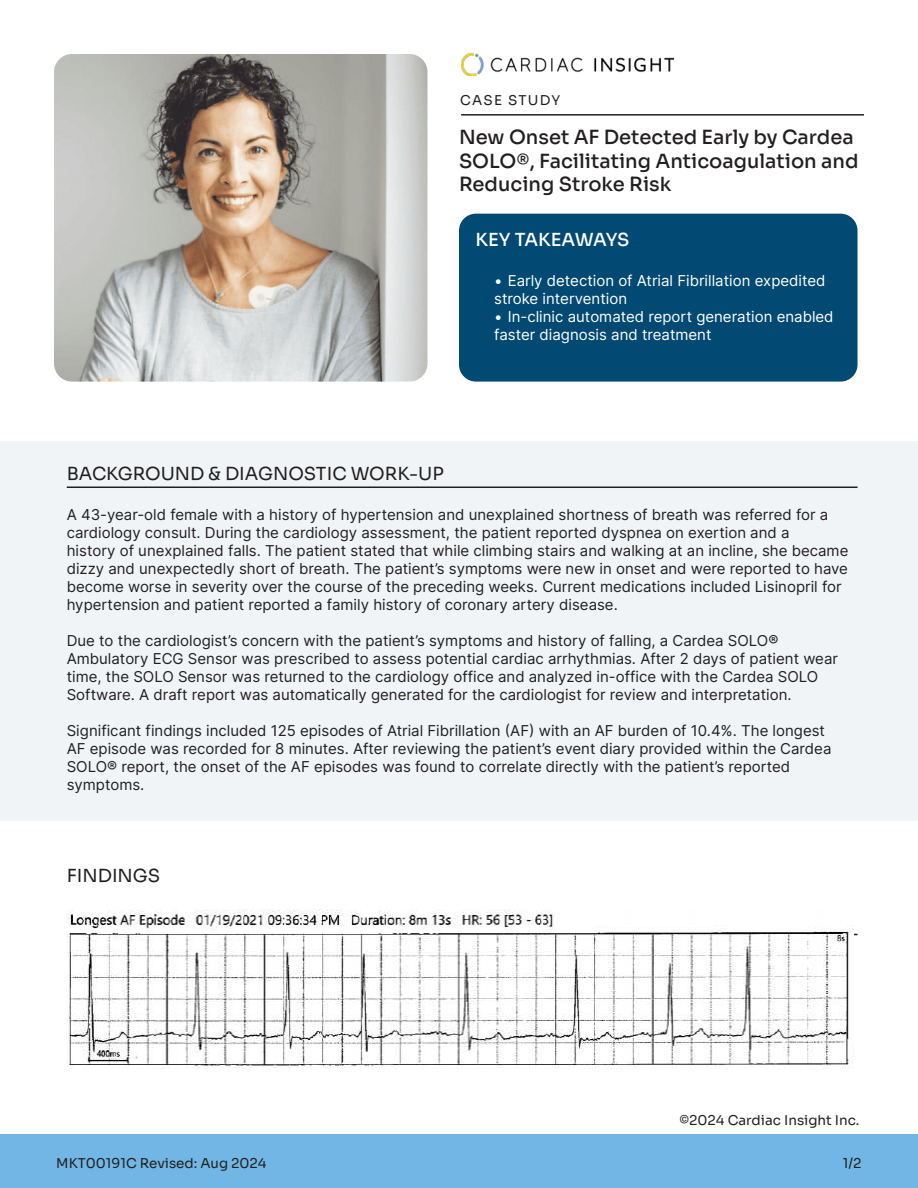
<style>
.page{position:relative;width:918px;height:1188px;background:#fff}
.page>*{position:absolute;margin:0;border:0;box-sizing:border-box;transform-origin:0 0}
.t1{font:500 19.5px/23.4px "Sora";color:#221f1f}
.t2{font:18px "Sora";color:#221f1f}
.t3{font:500 18px "Sora";letter-spacing:-.01em;color:#fff}
.t4{font:15px/18px "Inter";color:#221f1f}
.t5{font:15px/18px "Inter";color:#fff}
.t6{font:13.5px "Sora";color:#221f1f}
.t7{font:13.5px "Sora";letter-spacing:.095em;color:#221f1f}
</style>
<div class="page">
<div style="left:0;top:441px;width:918px;height:380px;background:#f1f4f6"></div>
<div style="left:460px;top:214px;width:397px;height:167px;background:#024a73;border-radius:16px"></div>
<div style="left:459px;top:214px;width:399px;height:168px;border:2px solid #004a73;border-radius:16px"></div>
<img style="left:461px;top:54px;width:213px;height:21px">
<hr style="left:67px;top:487px;width:791px;height:1px;background:#221f1f">
<hr style="left:461px;top:114px;width:403px;height:2px;background:#221f1f">
<hr style="left:67px;top:934px;width:791px;height:1px;background:#221f1f">
<img style="left:67px;top:910px;width:787px;height:159px">
<div style="left:0;top:1134px;width:918px;height:54px;background:#71b6e4"></div>
<img style="left:54px;top:54px;width:374px;height:328px">
<p class="t7" style="left:460px;top:94px;width:102px">CASE STUDY</p>
<h1 class="t1" style="left:459px;top:127px;width:401px">New Onset AF Detected Early by Cardea<br>SOLO®, Facilitating Anticoagulation and<br>Reducing Stroke Risk</h1>
<p class="t3" style="left:476px;top:233px;width:155px">KEY TAKEAWAYS</p>
<p class="t5" style="left:494px;top:273px;width:333px">• Early detection of Atrial Fibrillation expedited stroke intervention</p>
<p class="t5" style="left:494px;top:309px;width:341px">• In-clinic automated report generation enabled faster diagnosis and treatment</p>
<p class="t2" style="left:67px;top:466px;width:379px">BACKGROUND &amp; DIAGNOSTIC WORK-UP</p>
<p class="t4" style="left:67px;top:507px;width:783px">A 43-year-old female with a history of hypertension and unexplained shortness of breath was referred for a cardiology consult. During the cardiology assessment, the patient reported dyspnea on exertion and a<br>history of unexplained falls. The patient stated that while climbing stairs and walking at an incline, she became dizzy and unexpectedly short of breath. The patient’s symptoms were new in onset and were reported to have become worse in severity over the course of the preceding weeks. Current medications included Lisinopril for hypertension and patient reported a family history of coronary artery disease.</p>
<p class="t4" style="left:67px;top:633px;width:773px">Due to the cardiologist’s concern with the patient’s symptoms and history of falling, a Cardea SOLO® Ambulatory ECG Sensor was prescribed to assess potential cardiac arrhythmias. After 2 days of patient wear time, the SOLO Sensor was returned to the cardiology office and analyzed in-office with the Cardea SOLO Software. A draft report was automatically generated for the cardiologist for review and interpretation.</p>
<p class="t4" style="left:67px;top:721px;width:766px">Significant findings included 125 episodes of Atrial Fibrillation (AF) with an AF burden of 10.4%. The longest AF episode was recorded for 8 minutes. After reviewing the patient’s event diary provided within the Cardea SOLO® report, the onset of the AF episodes was found to correlate directly with the patient’s reported symptoms.</p>
<p class="t2" style="left:67px;top:868px;width:95px">FINDINGS</p>
<p class="t6" style="left:680px;top:1115px;width:182px">©2024 Cardiac Insight Inc.</p>
<p class="t6" style="left:56px;top:1157px;width:212px">MKT00191C Revised: Aug 2024</p>
<p class="t6" style="left:843px;top:1157px;width:20px">1/2</p>
</div>
